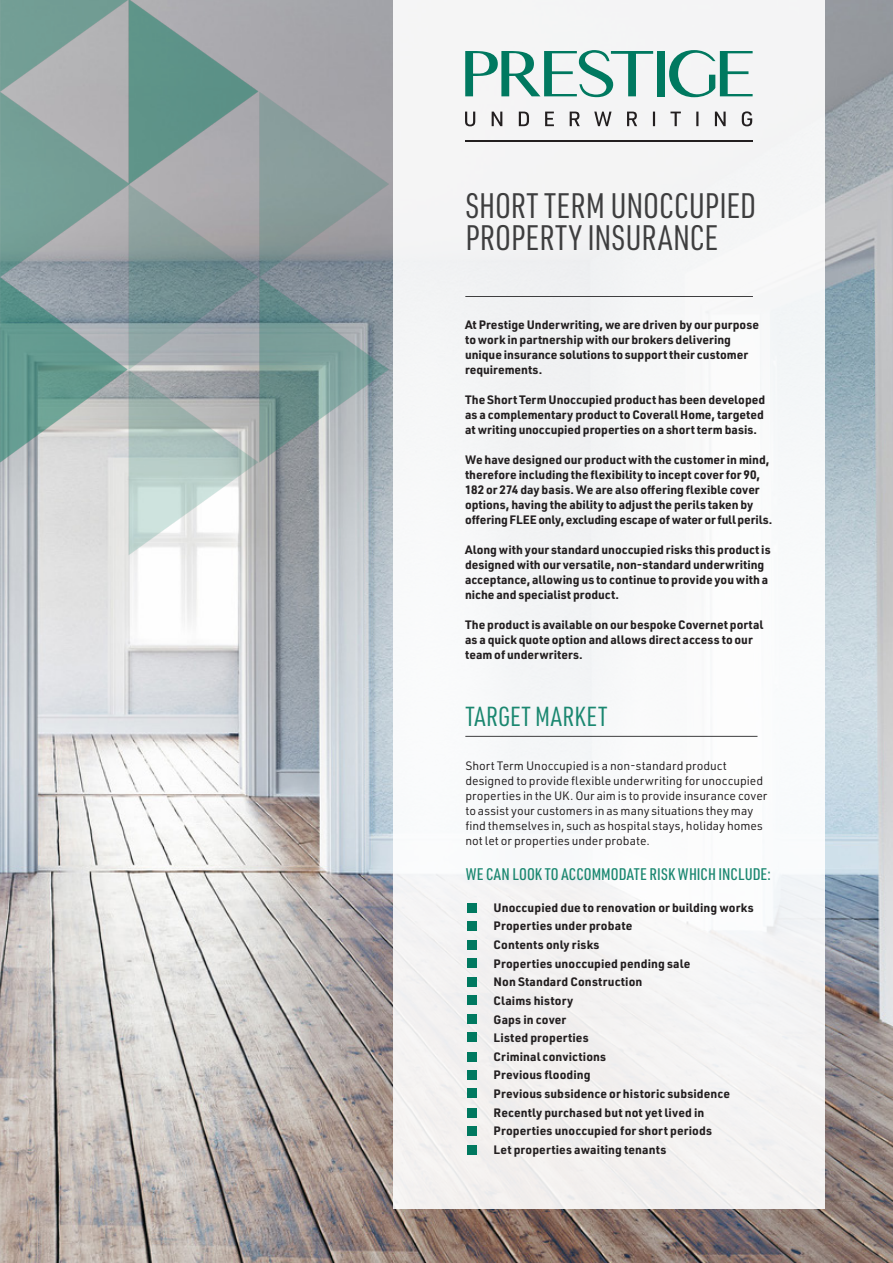
<style>
.page{position:relative;width:893px;height:1263px;background:#fff}
.page>*{position:absolute;margin:0;border:0;box-sizing:border-box;transform-origin:0 0}
.t1{font:34.65px/32.2px "URWDIN Cond";color:#3e3e3f}
.t2{font:27px "URWDIN Cond";letter-spacing:.025em;color:#1a8770}
.t3{font:500 16.5px "URWDIN Cond";letter-spacing:.005em;color:#1a8770}
.t4{font:700 12px/15px "URWDIN";letter-spacing:.005em;color:#231f20}
.t5{font:12px/15px "URWDIN";color:#231f20}
</style>
<div class="page">
<img style="left:0;top:0;width:893px;height:1263px">
<div style="left:393px;top:0;width:432px;height:1209px;background:#f5f5f5"></div>
<hr style="left:465px;top:296px;width:288px;height:1px;background:#3e3e3f">
<img style="left:0;top:0;width:393px;height:571px">
<hr style="left:465px;top:736px;width:292px;height:1px;background:#3e3e3f">
<div style="left:467px;top:921px;width:10px;height:10px;background:#007960"></div>
<div style="left:467px;top:1052px;width:10px;height:10px;background:#007960"></div>
<div style="left:467px;top:995px;width:10px;height:10px;background:#007960"></div>
<div style="left:467px;top:1126px;width:10px;height:10px;background:#007960"></div>
<div style="left:467px;top:958px;width:10px;height:10px;background:#007960"></div>
<div style="left:467px;top:1088px;width:10px;height:10px;background:#007960"></div>
<div style="left:467px;top:1032px;width:10px;height:10px;background:#007960"></div>
<div style="left:467px;top:903px;width:10px;height:10px;background:#007960"></div>
<div style="left:467px;top:977px;width:10px;height:10px;background:#007960"></div>
<div style="left:467px;top:1108px;width:10px;height:10px;background:#007960"></div>
<div style="left:467px;top:940px;width:10px;height:10px;background:#007960"></div>
<div style="left:467px;top:1070px;width:10px;height:10px;background:#007960"></div>
<div style="left:467px;top:1014px;width:10px;height:10px;background:#007960"></div>
<div style="left:467px;top:1144px;width:10px;height:10px;background:#007960"></div>
<hr style="left:465px;top:140px;width:288px;height:1px;background:#231f20">
<svg style="left:465px;top:50px;width:188px;height:47px"></svg>
<div style="left:657px;top:51px;width:8px;height:45px;background:#007960"></div>
<svg style="left:669px;top:50px;width:84px;height:48px"></svg>
<svg style="left:465px;top:111px;width:287px;height:15px"></svg>
<p class="t1" style="left:465px;top:188px;width:292px">SHORT TERM UNOCCUPIED<br>PROPERTY INSURANCE</p>
<p class="t4" style="left:465px;top:316px;width:295px">At Prestige Underwriting, we are driven by our purpose to work in partnership with our brokers delivering unique insurance solutions to support their customer requirements.</p>
<p class="t4" style="left:465px;top:391px;width:302px;text-align:justify">The Short Term Unoccupied product has been developed as a complementary product to Coverall Home, targeted at writing unoccupied properties on a short term basis.</p>
<p class="t4" style="left:465px;top:451px;width:309px">We have designed our product with the customer in mind, therefore including the flexibility to incept cover for 90, 182 or 274 day basis. We are also offering flexible cover options, having the ability to adjust the perils taken by offering FLEE only, excluding escape of water or full perils.</p>
<p class="t4" style="left:465px;top:541px;width:307px">Along with your standard unoccupied risks this product is designed with our versatile, non-standard underwriting acceptance, allowing us to continue to provide you with a niche and specialist product.</p>
<p class="t4" style="left:465px;top:616px;width:300px">The product is available on our bespoke Covernet portal as a quick quote option and allows direct access to our team of underwriters.</p>
<p class="t2" style="left:465px;top:699px;width:143px">TARGET MARKET</p>
<p class="t5" style="left:465px;top:757px;width:303px">Short Term Unoccupied is a non-standard product designed to provide flexible underwriting for unoccupied properties in the UK. Our aim is to provide insurance cover to assist your customers in as many situations they may find themselves in, such as hospital stays, holiday homes not let or properties under probate.</p>
<p class="t3" style="left:466px;top:863px;width:307px">WE CAN LOOK TO ACCOMMODATE RISK WHICH INCLUDE:</p>
<p class="t4" style="left:494px;top:899px;width:262px">Unoccupied due to renovation or building works</p>
<p class="t4" style="left:494px;top:918px;width:140px">Properties under probate</p>
<p class="t4" style="left:494px;top:937px;width:107px">Contents only risks</p>
<p class="t4" style="left:494px;top:955px;width:198px">Properties unoccupied pending sale</p>
<p class="t4" style="left:494px;top:974px;width:150px">Non Standard Construction</p>
<p class="t4" style="left:494px;top:992px;width:81px">Claims history</p>
<p class="t4" style="left:494px;top:1011px;width:74px">Gaps in cover</p>
<p class="t4" style="left:494px;top:1030px;width:97px">Listed properties</p>
<p class="t4" style="left:494px;top:1048px;width:114px">Criminal convictions</p>
<p class="t4" style="left:494px;top:1067px;width:99px">Previous flooding</p>
<p class="t4" style="left:494px;top:1086px;width:238px">Previous subsidence or historic subsidence</p>
<p class="t4" style="left:494px;top:1104px;width:212px">Recently purchased but not yet lived in</p>
<p class="t4" style="left:494px;top:1123px;width:220px">Properties unoccupied for short periods</p>
<p class="t4" style="left:494px;top:1141px;width:174px">Let properties awaiting tenants</p>
</div>
